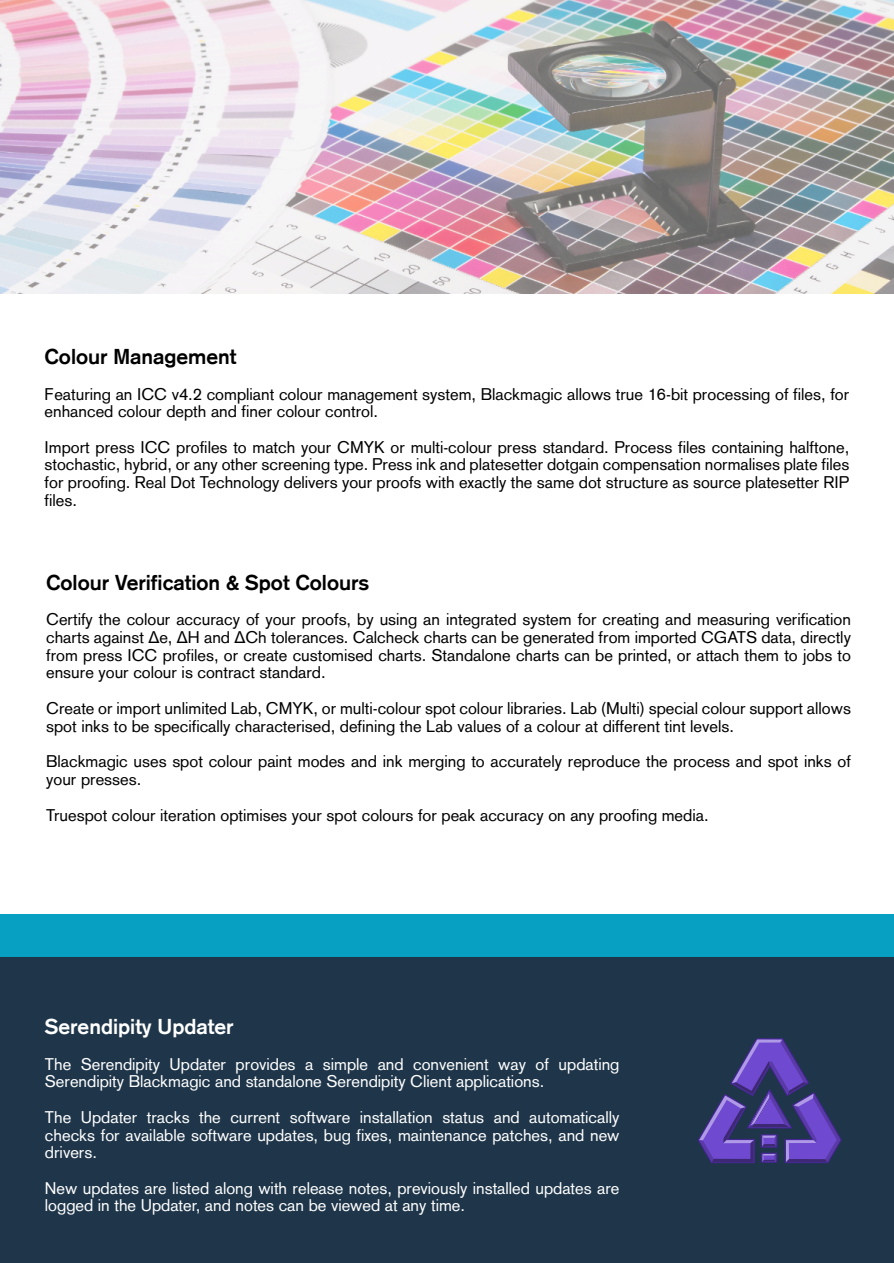
<style>
.page{position:relative;width:894px;height:1263px;background:#fff}
.page>*{position:absolute;margin:0;border:0;box-sizing:border-box;transform-origin:0 0}
.t1{font:700 21px "Akzidenz Grotesk";color:#000}
.t2{font:700 21px "Akzidenz Grotesk";color:#fff}
.t3{font:16.5px/17.7px "Akzidenz Grotesk";color:#000}
.t4{font:16.5px/17.7px "Akzidenz Grotesk";color:#fff}
.s1{font-family:"Arial"}
</style>
<div class="page">
<div style="left:0;top:921px;width:893px;height:342px;background:#1f364a"></div>
<svg style="left:698px;top:1038px;width:143px;height:125px"></svg>
<div style="left:0;top:915px;width:893px;height:42px;background:#07a0c3"></div>
<img style="left:0;top:0;width:893px;height:294px">
<p class="t1" style="left:45px;top:349px;width:193px">Colour Management</p>
<p class="t3" style="left:45px;top:387px;width:805px">Featuring an ICC v4.2 compliant colour management system, Blackmagic allows true 16-bit processing of files, for enhanced colour depth and finer colour control.</p>
<p class="t3" style="left:45px;top:440px;width:805px;text-align:justify">Import press ICC profiles to match your CMYK or multi-colour press standard. Process files containing halftone, stochastic, hybrid, or any other screening type. Press ink and platesetter dotgain compensation normalises plate files for proofing. Real Dot Technology delivers your proofs with exactly the same dot structure as source platesetter RIP files.</p>
<p class="t1" style="left:46px;top:575px;width:324px">Colour Verification &amp; Spot Colours</p>
<p class="t3" style="left:46px;top:612px;width:806px;text-align:justify">Certify the colour accuracy of your proofs, by using an integrated system for creating and measuring verification charts against <span class="s1">Δ</span>e, <span class="s1">Δ</span>H and <span class="s1">Δ</span>Ch tolerances. Calcheck charts can be generated from imported CGATS data, directly from press ICC profiles, or create customised charts. Standalone charts can be printed, or attach them to jobs to ensure your colour is contract standard.</p>
<p class="t3" style="left:46px;top:701px;width:806px">Create or import unlimited Lab, CMYK, or multi-colour spot colour libraries. Lab (Multi) special colour support allows spot inks to be specifically characterised, defining the Lab values of a colour at different tint levels.</p>
<p class="t3" style="left:46px;top:754px;width:806px">Blackmagic uses spot colour paint modes and ink merging to accurately reproduce the process and spot inks of your presses.</p>
<p class="t3" style="left:46px;top:808px;width:663px">Truespot colour iteration optimises your spot colours for peak accuracy on any proofing media.</p>
<p class="t2" style="left:45px;top:1019px;width:190px">Serendipity Updater</p>
<p class="t4" style="left:45px;top:1057px;width:576px">The Serendipity Updater provides a simple and convenient way of updating<br>Serendipity Blackmagic and standalone Serendipity Client applications.</p>
<p class="t4" style="left:45px;top:1110px;width:576px;text-align:justify">The Updater tracks the current software installation status and automatically checks for available software updates, bug fixes, maintenance patches, and new drivers.</p>
<p class="t4" style="left:45px;top:1181px;width:576px">New updates are listed along with release notes, previously installed updates are logged in the Updater, and notes can be viewed at any time.</p>
</div>
